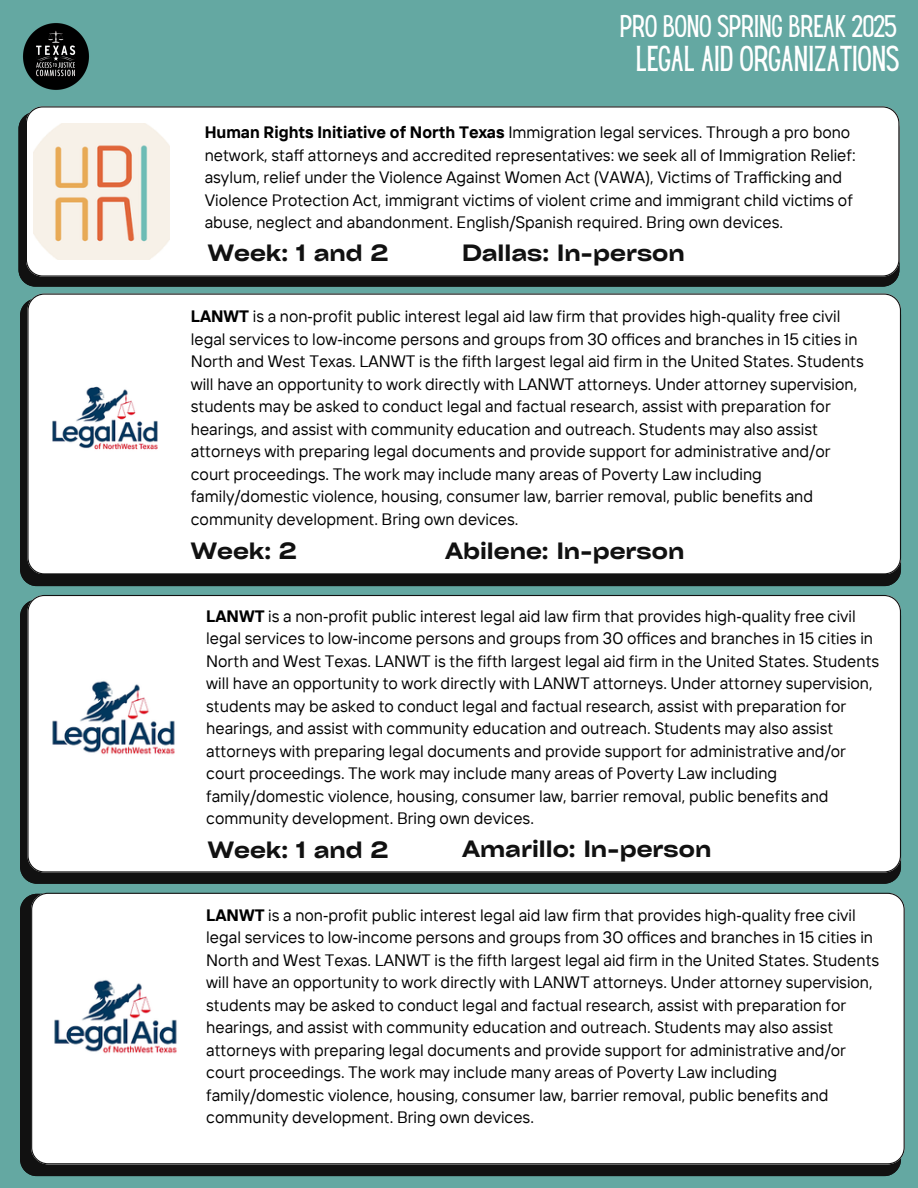
<style>
.page{position:relative;width:918px;height:1188px;background:#64a8a2}
.page>*{position:absolute;margin:0;border:0;box-sizing:border-box;transform-origin:0 0}
.t1{font:31.5px "Hey Gotcha";color:#fff}
.t2{font:27.45px "Hey Gotcha";color:#fff}
.t3{font:600 expanded 22.65px "Cy Grotesk";color:#111}
.t4{font:16.5px/22.5px "TT Interphases";color:#000}
.s1{font-weight:700}
.s2{font-family:"Noto Sans"}
</style>
<div class="page">
<div style="left:20px;top:301px;width:881px;height:285px;background:#111"></div>
<div style="left:27px;top:294px;width:874px;height:280px;background:#fff"></div>
<img style="left:40px;top:353px;width:130px;height:130px">
<img style="left:23px;top:23px;width:66px;height:67px">
<svg style="left:19px;top:115px;width:880px;height:171px;background:#161717"></svg>
<div style="left:26px;top:106px;width:873px;height:170px;background:#fff"></div>
<img style="left:34px;top:123px;width:136px;height:136px">
<div style="left:20px;top:603px;width:880px;height:281px;background:#111"></div>
<div style="left:27px;top:595px;width:874px;height:278px;background:#fff"></div>
<img style="left:38px;top:641px;width:152px;height:152px">
<svg style="left:20px;top:895px;width:881px;height:281px;background:#171717"></svg>
<div style="left:31px;top:893px;width:874px;height:271px;background:#fff"></div>
<img style="left:39px;top:941px;width:152px;height:152px">
<h3 class="t2" style="left:620px;top:15px;width:279px">PRO BONO SPRING BREAK 2025</h3>
<h3 class="t1" style="left:636px;top:46px;width:264px">LEGAL AID ORGANIZATIONS</h3>
<p class="t4" style="left:205px;top:121px;width:653px"><span class="s1">Human Rights Initiative of North Texas</span> Immigration legal services. Through a pro bono network, staff attorneys and accredited representatives: we seek all of Immigration Relief: asylum, relief under the Violence Against Women Act (VAWA), Victims of Trafficking and Violence Protection Act, immigrant victims of violent crime and immigrant child victims of abuse, neglect and abandonment. English/Spanish required. Bring own devices.</p>
<h3 class="t3" style="left:208px;top:238px;width:182px">Week: 1 and 2</h3>
<p class="t3" style="left:462px;top:238px;width:224px">Dallas: In-person</p>
<p class="t4" style="left:191px;top:305px;width:675px"><span class="s1">LANWT</span> is a non<span class="s2">‐</span>profit public interest legal aid law firm that provides high<span class="s2">‐</span>quality free civil legal services to low<span class="s2">‐</span>income persons and groups from 30 offices and branches in 15 cities in North and West Texas. LANWT is the fifth largest legal aid firm in the United States. Students will have an opportunity to work directly with LANWT attorneys. Under attorney supervision, students may be asked to conduct legal and factual research, assist with preparation for hearings, and assist with community education and outreach. Students may also assist attorneys with preparing legal documents and provide support for administrative and/or court proceedings. The work may include many areas of Poverty Law including family/domestic violence, housing, consumer law, barrier removal, public benefits and community development. Bring own devices.</p>
<h2 class="t3" style="left:191px;top:536px;width:107px">Week: 2</h2>
<h1 class="t3" style="left:445px;top:536px;width:241px">Abilene: In-person</h1>
<p class="t4" style="left:206px;top:604px;width:675px"><span class="s1">LANWT</span> is a non<span class="s2">‐</span>profit public interest legal aid law firm that provides high<span class="s2">‐</span>quality free civil legal services to low<span class="s2">‐</span>income persons and groups from 30 offices and branches in 15 cities in North and West Texas. LANWT is the fifth largest legal aid firm in the United States. Students will have an opportunity to work directly with LANWT attorneys. Under attorney supervision, students may be asked to conduct legal and factual research, assist with preparation for hearings, and assist with community education and outreach. Students may also assist attorneys with preparing legal documents and provide support for administrative and/or court proceedings. The work may include many areas of Poverty Law including family/domestic violence, housing, consumer law, barrier removal, public benefits and community development. Bring own devices.</p>
<h3 class="t3" style="left:208px;top:836px;width:182px">Week: 1 and 2</h3>
<h3 class="t3" style="left:462px;top:835px;width:251px">Amarillo: In-person</h3>
<h3 class="t4" style="left:206px;top:903px;width:675px"><span class="s1">LANWT</span> is a non<span class="s2">‐</span>profit public interest legal aid law firm that provides high<span class="s2">‐</span>quality free civil legal services to low<span class="s2">‐</span>income persons and groups from 30 offices and branches in 15 cities in North and West Texas. LANWT is the fifth largest legal aid firm in the United States. Students will have an opportunity to work directly with LANWT attorneys. Under attorney supervision, students may be asked to conduct legal and factual research, assist with preparation for hearings, and assist with community education and outreach. Students may also assist attorneys with preparing legal documents and provide support for administrative and/or court proceedings. The work may include many areas of Poverty Law including family/domestic violence, housing, consumer law, barrier removal, public benefits and community development. Bring own devices.</h3>
</div>
